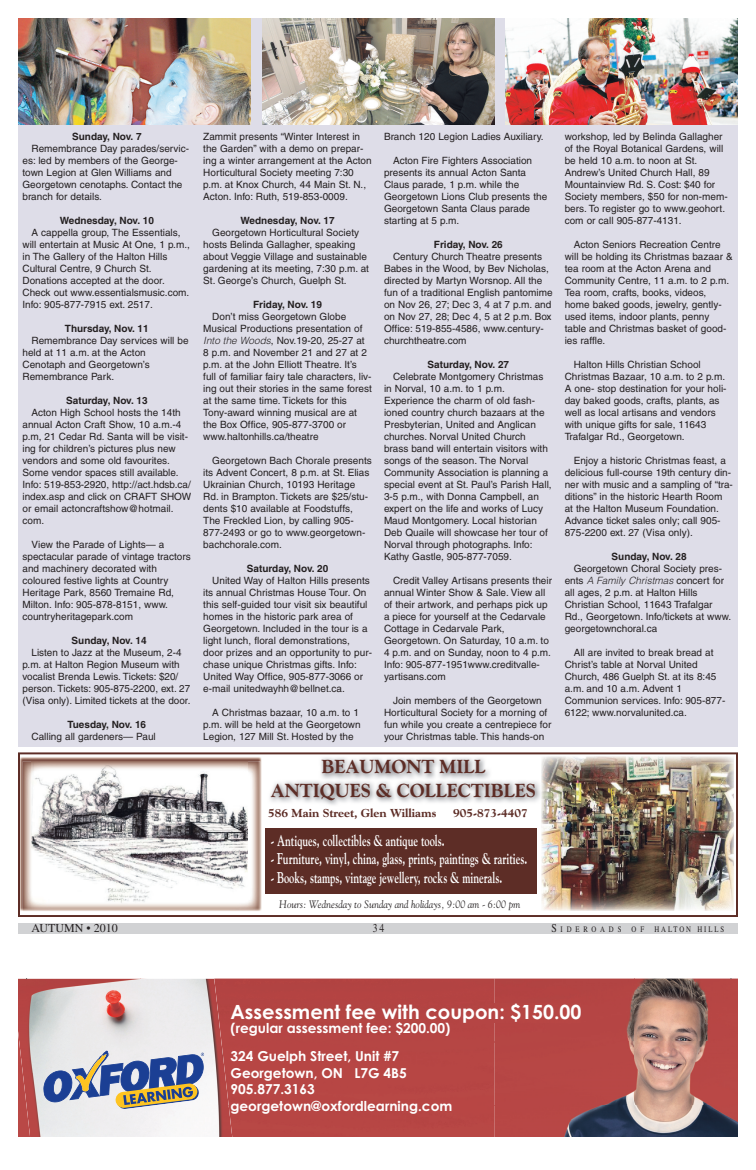
<style>
.page{position:relative;width:756px;height:1170px;background:#fff}
.page>*{position:absolute;margin:0;border:0;box-sizing:border-box;transform-origin:0 0}
.t1{font:700 19.6px "Century Gothic";color:#fff}
.t2{font:800 19.2px/23.1px "Goudy";color:#5d2d26;text-align:center;scale:.94 1}
.t3{font:700 15.6px "Goudy";color:#fff;scale:.67 1}
.t4{font:700 13.7px/16.4px "Century Gothic";color:#fff}
.t5{font:12px "Times";color:#231f20}
.t6{font:12px "Times";color:#231f20;scale:.81 1}
.t7{font:800 11.8px "Goudy";color:#5d2d26}
.t8{font:italic 10.8px "Goudy";color:#231f20;scale:.93 1}
.t9{font:10px/12px "Helvetica";color:#231f20}
.t10{font:700 10px "Helvetica";color:#231f20}
.t11{font:8.4px "Times";letter-spacing:.285em;color:#231f20;scale:.81 1}
.s1{font-weight:300;font-style:italic}
.s2{font-size:12px}
</style>
<div class="page">
<div style="left:18px;top:923px;width:720px;height:11px;background:#d1d2d4"></div>
<div style="left:232px;top:979px;width:262px;height:157px;background:#b64544"></div>
<img style="left:18px;top:979px;width:214px;height:157px">
<svg style="left:43px;top:1050px;width:161px;height:59px;background:#99a1b1"></svg>
<img style="left:494px;top:979px;width:244px;height:157px">
<div style="left:494px;top:1004px;width:87px;height:19px;background:#b64644"></div>
<svg style="left:18px;top:752px;width:720px;height:165px"></svg>
<div style="left:265px;top:828px;width:271px;height:65px;background:#5d2d26"></div>
<img style="left:20px;top:757px;width:242px;height:154px">
<img style="left:23px;top:761px;width:237px;height:151px">
<img style="left:32px;top:761px;width:215px;height:145px">
<img style="left:267px;top:756px;width:275px;height:51px">
<img style="left:542px;top:756px;width:192px;height:154px">
<div style="left:18px;top:18px;width:720px;height:729px;background:#dedde8"></div>
<img style="left:18px;top:18px;width:232px;height:107px">
<img style="left:263px;top:18px;width:232px;height:106px">
<img style="left:506px;top:18px;width:232px;height:107px">
<p class="t10" style="left:72px;top:133px;width:71px">Sunday, Nov. 7</p>
<p class="t9" style="left:23px;top:143px;width:168px;text-indent:9px">Remembrance Day parades/servic&shy;es: led by members of the George&shy;town Legion at Glen Williams and<br>Georgetown cenotaphs. Contact the branch for details.</p>
<p class="t10" style="left:60px;top:217px;width:96px">Wednesday, Nov. 10</p>
<p class="t9" style="left:23px;top:227px;width:169px;text-indent:9px">A cappella group, The Essentials, will entertain at Music At One, 1 p.m., in The Gallery of the Halton Hills Cultural Centre, 9 Church St.<br>Donations accepted at the door.<br>Check out www.essentialsmusic.com.<br>Info: 905-877-7915 ext. 2517.</p>
<p class="t10" style="left:65px;top:325px;width:85px">Thursday, Nov. 11</p>
<p class="t9" style="left:23px;top:335px;width:168px;text-indent:9px">Remembrance Day services will be held at 11 a.m. at the Acton<br>Cenotaph and Georgetown’s<br>Remembrance Park.</p>
<p class="t10" style="left:66px;top:397px;width:83px">Saturday, Nov. 13</p>
<p class="t9" style="left:23px;top:407px;width:170px;text-indent:9px">Acton High School hosts the 14th annual Acton Craft Show, 10 a.m.-4 p.m, 21 Cedar Rd. Santa will be visit&shy;ing for children’s pictures plus new vendors and some old favourites.<br>Some vendor spaces still available.<br>Info: 519-853-2920, http://act.hdsb.ca/ index.asp and click on CRAFT SHOW or email actoncraftshow@hotmail. com.</p>
<p class="t9" style="left:23px;top:539px;width:170px;text-indent:9px">View the Parade of Lights— a spectacular parade of vintage tractors and machinery decorated with coloured festive lights at Country<br>Heritage Park, 8560 Tremaine Rd,<br>Milton. Info: 905-878-8151, www. countryheritagepark.com</p>
<p class="t10" style="left:72px;top:637px;width:77px">Sunday, Nov. 14</p>
<p class="t9" style="left:22px;top:647px;width:169px;text-indent:9px">Listen to Jazz at the Museum, 2-4 p.m. at Halton Region Museum with vocalist Brenda Lewis. Tickets: $20/ person. Tickets: 905-875-2200, ext. 27 (Visa only). Limited tickets at the door.</p>
<p class="t10" style="left:68px;top:721px;width:80px">Tuesday, Nov. 16</p>
<p class="t9" style="left:32px;top:731px;width:126px">Calling all gardeners— Paul</p>
<p class="t9" style="left:203px;top:132px;width:170px">Zammit presents “Winter Interest in the Garden” with a demo on prepar&shy;ing a winter arrangement at the Acton Horticultural Society meeting 7:30 p.m. at Knox Church, 44 Main St. N., Acton. Info: Ruth, 519-853-0009.</p>
<p class="t10" style="left:241px;top:217px;width:96px">Wednesday, Nov. 17</p>
<p class="t9" style="left:203px;top:228px;width:167px;text-indent:9px">Georgetown Horticultural Society hosts Belinda Gallagher, speaking about Veggie Village and sustainable gardening at its meeting, 7:30 p.m. at St. George’s Church, Guelph St.</p>
<p class="t10" style="left:253px;top:301px;width:70px">Friday, Nov. 19</p>
<p class="t9" style="left:203px;top:312px;width:170px;text-indent:9px">Don’t miss Georgetown Globe Musical Productions presentation of <span class="s1">Into the Woods</span>, Nov.19-20, 25-27 at 8 p.m. and November 21 and 27 at 2 p.m. at the John Elliott Theatre. It’s full of familiar fairy tale characters, liv&shy;ing out their stories in the same forest at the same time. Tickets for this Tony-award winning musical are at the Box Office, 905-877-3700 or www.haltonhills.ca/theatre</p>
<p class="t9" style="left:203px;top:456px;width:170px;text-indent:9px">Georgetown Bach Chorale presents its Advent Concert, 8 p.m. at St. Elias Ukrainian Church, 10193 Heritage Rd. in Brampton. Tickets are $25/stu&shy;dents $10 available at Foodstuffs, The Freckled Lion, by calling 905- 877-2493 or go to www.georgetown&shy;bachchorale.com.</p>
<p class="t10" style="left:247px;top:565px;width:83px">Saturday, Nov. 20</p>
<p class="t9" style="left:203px;top:576px;width:170px;text-indent:9px">United Way of Halton Hills presents its annual Christmas House Tour. On this self-guided tour visit six beautiful homes in the historic park area of Georgetown. Included in the tour is a light lunch, floral demonstrations, door prizes and an opportunity to pur&shy;chase unique Christmas gifts. Info:<br>United Way Office, 905-877-3066 or e-mail unitedwayhh@bellnet.ca.</p>
<p class="t9" style="left:203px;top:708px;width:159px;text-indent:9px">A Christmas bazaar, 10 a.m. to 1 p.m. will be held at the Georgetown<br>Legion, 127 Mill St. Hosted by the</p>
<p class="t9" style="left:384px;top:132px;width:161px">Branch 120 Legion Ladies Auxiliary.</p>
<p class="t9" style="left:384px;top:156px;width:165px;text-indent:9px">Acton Fire Fighters Association presents its annual Acton Santa<br>Claus parade, 1 p.m. while the<br>Georgetown Lions Club presents the<br>Georgetown Santa Claus parade starting at 5 p.m.</p>
<p class="t10" style="left:434px;top:241px;width:70px">Friday, Nov. 26</p>
<p class="t9" style="left:384px;top:252px;width:170px;text-indent:9px">Century Church Theatre presents<br>Babes in the Wood, by Bev Nicholas, directed by Martyn Worsnop. All the fun of a traditional English pantomime on Nov 26, 27; Dec 3, 4 at 7 p.m. and on Nov 27, 28; Dec 4, 5 at 2 p.m. Box<br>Office: 519-855-4586, www.century&shy;churchtheatre.com</p>
<p class="t10" style="left:428px;top:361px;width:83px">Saturday, Nov. 27</p>
<p class="t9" style="left:384px;top:372px;width:169px;text-indent:9px">Celebrate Montgomery Christmas in Norval, 10 a.m. to 1 p.m.<br>Experience the charm of old fash&shy;ioned country church bazaars at the Presbyterian, United and Anglican churches. Norval United Church brass band will entertain visitors with songs of the season. The Norval Community Association is planning a special event at St. Paul’s Parish Hall, 3-5 p.m., with Donna Campbell, an expert on the life and works of Lucy Maud Montgomery. Local historian Deb Quaile will showcase her tour of Norval through photographs. Info:<br>Kathy Gastle, 905-877-7059.</p>
<p class="t9" style="left:384px;top:576px;width:170px;text-indent:9px">Credit Valley Artisans presents their annual Winter Show &amp; Sale. View all of their artwork, and perhaps pick up a piece for yourself at the Cedarvale<br>Cottage in Cedarvale Park,<br>Georgetown. On Saturday, 10 a.m. to<br>4 p.m. and on Sunday, noon to 4 p.m.<br>Info: 905-877-1951www.creditvalle&shy;yartisans.com</p>
<p class="t9" style="left:384px;top:696px;width:169px;text-indent:9px">Join members of the Georgetown Horticultural Society for a morning of fun while you create a centrepiece for your Christmas table. This hands-on</p>
<h2 class="t2" style="left:271px;top:757px;width:283px">BEAUMONT MILL<br>ANTIQUES &amp; COLLECTIBLES</h2>
<h3 class="t3" style="left:271px;top:834px;width:261px">- Antiques, collectibles &amp; antique tools.</h3>
<h3 class="t3" style="left:271px;top:853px;width:385px">- Furniture, vinyl, china, glass, prints, paintings &amp; rarities.</h3>
<h3 class="t3" style="left:271px;top:871px;width:347px">- Books, stamps, vintage jewellery, rocks &amp; minerals.</h3>
<p class="t8" style="left:279px;top:900px;width:261px">Hours: Wednesday to Sunday and holidays, 9:00 am - 6:00 pm</p>
<p class="t7" style="left:268px;top:808px;width:170px">586 Main Street, Glen Williams</p>
<p class="t7" style="left:453px;top:808px;width:76px">905-873-4407</p>
<p class="t9" style="left:565px;top:132px;width:164px">workshop, led by Belinda Gallagher of the Royal Botanical Gardens, will be held 10 a.m. to noon at St.<br>Andrew’s United Church Hall, 89<br>Mountainview Rd. S. Cost: $40 for<br>Society members, $50 for non-mem&shy;bers. To register go to www.geohort. com or call 905-877-4131.</p>
<p class="t9" style="left:565px;top:240px;width:169px;text-indent:9px">Acton Seniors Recreation Centre will be holding its Christmas bazaar &amp; tea room at the Acton Arena and<br>Community Centre, 11 a.m. to 2 p.m.<br>Tea room, crafts, books, videos, home baked goods, jewelry, gently&shy;used items, indoor plants, penny table and Christmas basket of good&shy;ies raffle.</p>
<p class="t9" style="left:565px;top:360px;width:163px;text-indent:9px">Halton Hills Christian School Christmas Bazaar, 10 a.m. to 2 p.m.<br>A one- stop destination for your holi&shy;day baked goods, crafts, plants, as well as local artisans and vendors with unique gifts for sale, 11643<br>Trafalgar Rd., Georgetown.</p>
<p class="t9" style="left:565px;top:456px;width:170px;text-indent:9px">Enjoy a historic Christmas feast, a delicious full-course 19th century din&shy;ner with music and a sampling of “tra&shy;ditions” in the historic Hearth Room at the Halton Museum Foundation.<br>Advance ticket sales only; call 905- 875-2200 ext. 27 (Visa only).</p>
<p class="t10" style="left:612px;top:553px;width:77px">Sunday, Nov. 28</p>
<p class="t9" style="left:565px;top:564px;width:168px;text-indent:9px">Georgetown Choral Society pres&shy;ents <span class="s1">A Family Christmas</span> concert for all ages, 2 p.m. at Halton Hills<br>Christian School, 11643 Trafalgar<br>Rd., Georgetown. Info/tickets at www. georgetownchoral.ca</p>
<p class="t9" style="left:565px;top:648px;width:162px;text-indent:9px">All are invited to break bread at<br>Christ’s table at Norval United<br>Church, 486 Guelph St. at its 8:45 a.m. and 10 a.m. Advent 1<br>Communion services. Info: 905-877-<br>6122; www.norvalunited.ca.</p>
<p class="t5" style="left:32px;top:924px;width:88px">AUTUMN • 2010</p>
<p class="t6" style="left:373px;top:924px;width:16px">34</p>
<p class="t11" style="left:551px;top:927px;width:215px"><span class="s2">S</span>IDEROADS OF HALTON HILLS</p>
<h1 class="t1" style="left:231px;top:1005px;width:353px">Assessment fee with coupon: $150.00</h1>
<h3 class="t4" style="left:231px;top:1015px;width:221px;line-height:28.5px">(regular assessment fee: $200.00)<br>324 Guelph Street, Unit #7</h3>
<h3 class="t4" style="left:231px;top:1066px;width:223px">Georgetown, ON L7G 4B5<br>905.877.3163 georgetown@oxfordlearning.com</h3>
</div>
